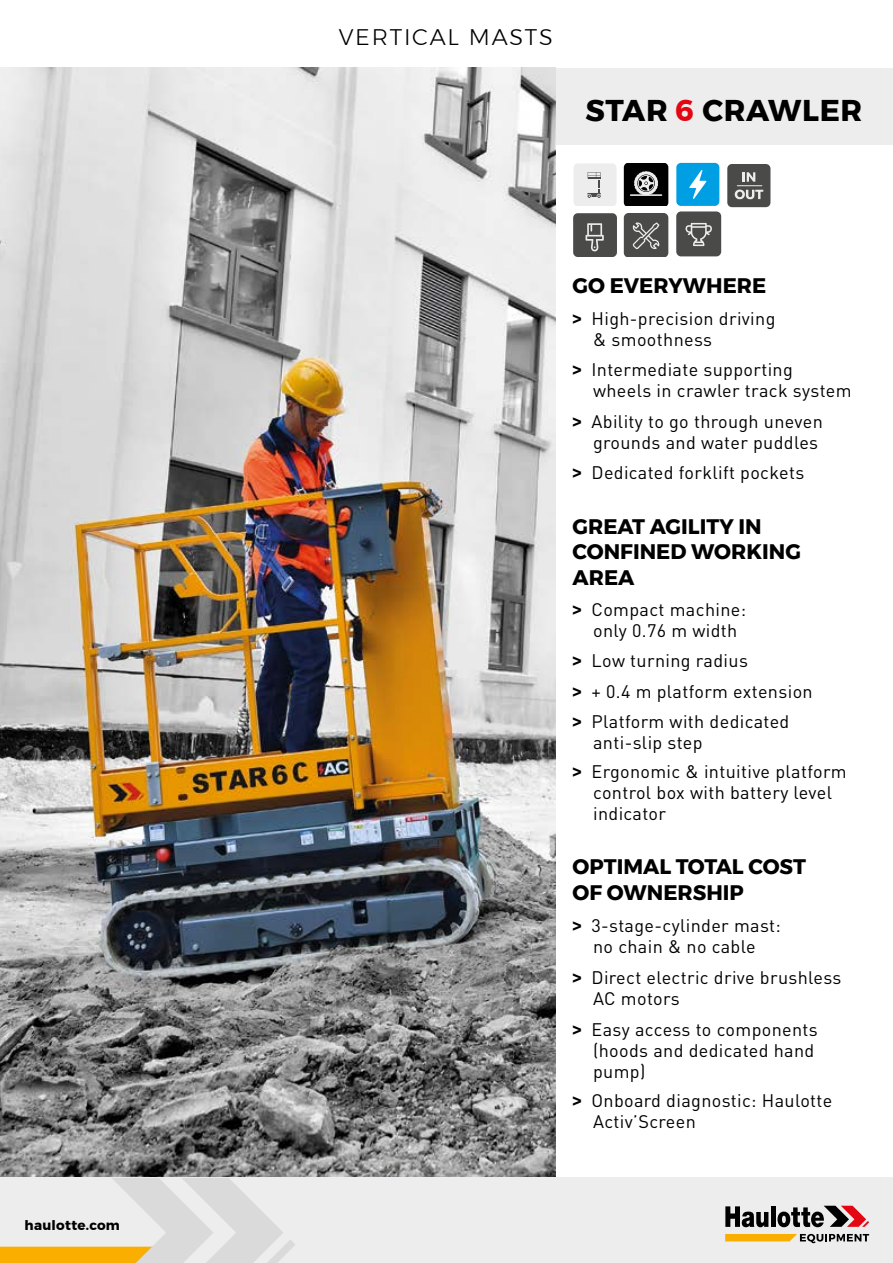
<style>
.page{position:relative;width:893px;height:1263px;background:#fff}
.page>*{position:absolute;margin:0;border:0;box-sizing:border-box;transform-origin:0 0}
.t1{font:700 30px "Montserrat";letter-spacing:.02em;color:#000}
.t2{font:300 22.5px "Montserrat";letter-spacing:.08em;color:#000}
.t3{font:700 21px/25.5px "Montserrat";color:#000}
.t4{font:18px/21px "DIN Pro";letter-spacing:.02em;color:#000}
.t5{font:700 13.5px "Montserrat";letter-spacing:.02em;color:#000}
.s1{color:#e30613}
.s2{font-family:"Montserrat";font-weight:700}
</style>
<div class="page">
<svg style="left:624px;top:164px;width:44px;height:42px;background:#313131"></svg>
<div style="left:676px;top:212px;width:45px;height:44px;background:#4a4a49;border-radius:5px"></div>
<svg style="left:685px;top:223px;width:27px;height:23px"></svg>
<div style="left:556px;top:68px;width:337px;height:77px;background:#ededed"></div>
<div style="left:676px;top:163px;width:43px;height:43px;background:#009fe3;border-radius:5px"></div>
<svg style="left:689px;top:170px;width:17px;height:29px"></svg>
<img style="left:0;top:68px;width:556px;height:1110px">
<div style="left:574px;top:164px;width:43px;height:42px;background:#ededed;border-radius:5px"></div>
<svg style="left:587px;top:172px;width:14px;height:26px"></svg>
<div style="left:624px;top:214px;width:44px;height:43px;background:#4a4a49;border-radius:5px"></div>
<svg style="left:632px;top:222px;width:28px;height:27px"></svg>
<div style="left:727px;top:164px;width:43px;height:43px;background:#4a4a49;border-radius:5px"></div>
<svg style="left:735px;top:172px;width:28px;height:27px"></svg>
<div style="left:573px;top:214px;width:44px;height:43px;background:#4a4a49;border-radius:5px"></div>
<svg style="left:586px;top:223px;width:18px;height:28px"></svg>
<div style="left:0;top:1178px;width:893px;height:85px;background:#ededed"></div>
<svg style="left:725px;top:1206px;width:43px;height:21px"></svg>
<hr style="left:771px;top:1206px;width:4px;height:21px;background:#000">
<svg style="left:777px;top:1206px;width:92px;height:21px"></svg>
<svg style="left:725px;top:1234px;width:144px;height:9px"></svg>
<svg style="left:0;top:1178px;width:295px;height:85px"></svg>
<p class="t5" style="left:25px;top:1215px;width:97px">haulotte.com</p>
<p class="t2" style="left:339px;top:20px;width:216px">VERTICAL MASTS</p>
<h1 class="t1" style="left:585px;top:86px;width:278px">STAR <span class="s1">6</span> CRAWLER</h1>
<p class="t3" style="left:573px;top:273px;width:195px">GO EVERYWHERE</p>
<p class="t4" style="left:593px;top:307px;width:184px;text-indent:-21px"><span class="s2">&gt;</span> High-precision driving &amp; smoothness</p>
<p class="t4" style="left:593px;top:359px;width:260px;text-indent:-21px"><span class="s2">&gt;</span> Intermediate supporting wheels in crawler track system</p>
<p class="t4" style="left:573px;top:410px;width:252px;text-align:right"><span class="s2">&gt;</span> Ability to go through uneven grounds and water puddles</p>
<p class="t4" style="left:573px;top:461px;width:233px"><span class="s2">&gt;</span> Dedicated forklift pockets</p>
<p class="t3" style="left:573px;top:513px;width:230px">GREAT AGILITY IN<br>CONFINED WORKING<br>AREA</p>
<p class="t4" style="left:593px;top:598px;width:154px;text-indent:-21px"><span class="s2">&gt;</span> Compact machine: only 0.76 m width</p>
<p class="t4" style="left:573px;top:649px;width:177px"><span class="s2">&gt;</span> Low turning radius</p>
<p class="t4" style="left:573px;top:680px;width:242px"><span class="s2">&gt;</span> + 0.4 m platform extension</p>
<p class="t4" style="left:593px;top:710px;width:198px;text-indent:-21px"><span class="s2">&gt;</span> Platform with dedicated anti-slip step</p>
<p class="t4" style="left:593px;top:760px;width:255px;text-indent:-21px"><span class="s2">&gt;</span> Ergonomic &amp; intuitive platform control box with battery level indicator</p>
<p class="t3" style="left:573px;top:854px;width:235px">OPTIMAL TOTAL COST<br>OF OWNERSHIP</p>
<p class="t4" style="left:573px;top:914px;width:210px;text-align:center"><span class="s2">&gt;</span> 3-stage-cylinder mast: no chain &amp; no cable</p>
<p class="t4" style="left:593px;top:966px;width:250px;text-indent:-21px"><span class="s2">&gt;</span> Direct electric drive brushless<br>AC motors</p>
<p class="t4" style="left:593px;top:1018px;width:226px;text-indent:-21px"><span class="s2">&gt;</span> Easy access to components (hoods and dedicated hand pump)</p>
<p class="t4" style="left:593px;top:1090px;width:241px;text-indent:-21px"><span class="s2">&gt;</span> Onboard diagnostic: Haulotte<br>Activ’Screen</p>
</div>
